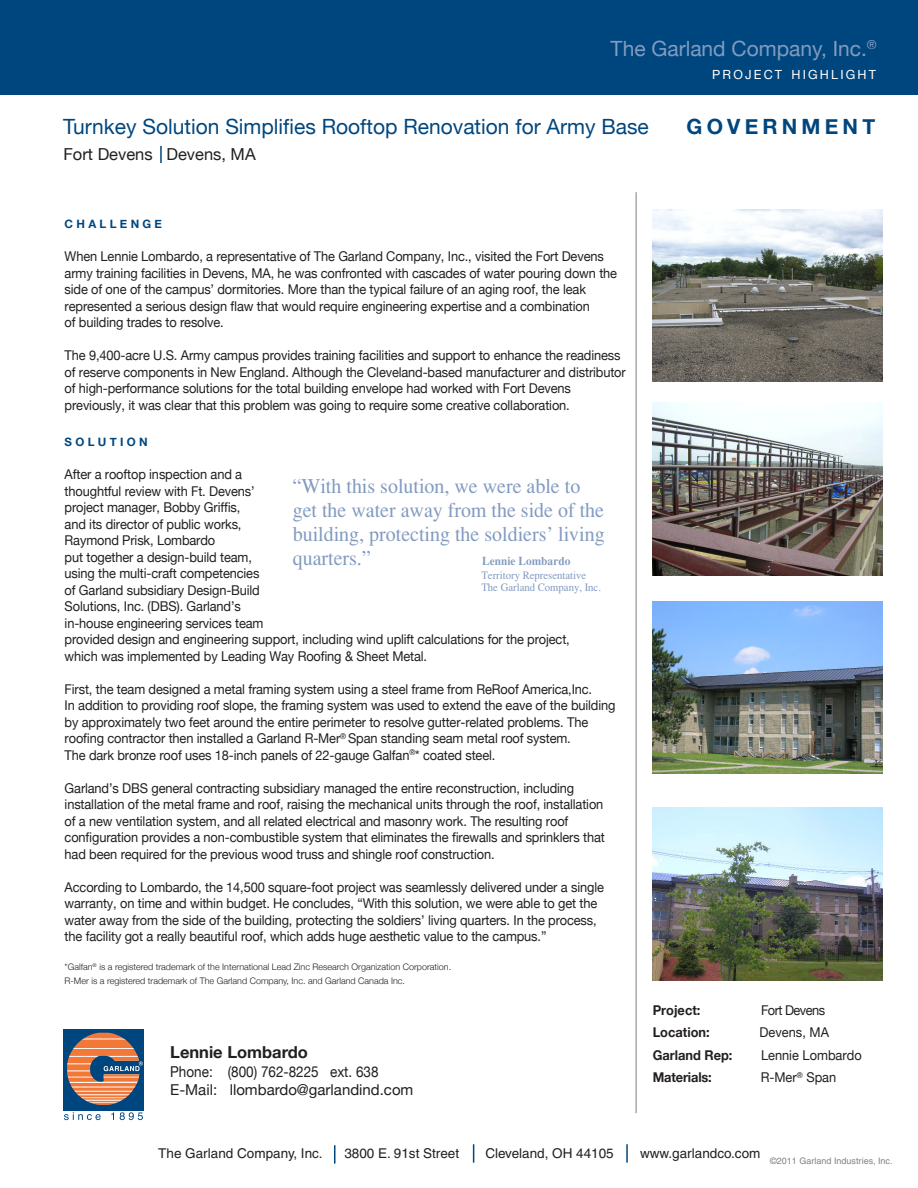
<style>
.page{position:relative;width:918px;height:1188px;background:#fff}
.page>*{position:absolute;margin:0;border:0;box-sizing:border-box;transform-origin:0 0}
.t1{font:21px/24px "Times";color:#829bc1;scale:.95 1}
.t2{font:21px "Helvetica Neue";color:#00467e}
.t3{font:21px "Helvetica Neue";color:#829bc1}
.t4{font:700 21px "Helvetica Neue";letter-spacing:.2em;color:#00467e}
.t5{font:16.5px "Helvetica Neue";color:#231f20}
.t6{font:700 16.5px "Helvetica Neue";color:#231f20}
.t7{font:15px "Helvetica Neue";color:#231f20}
.t8{font:15px "Helvetica Neue";color:#231f20;scale:.9 1}
.t9{font:13.5px/16.5px "Helvetica Neue";letter-spacing:-.01em;color:#231f20;scale:.95 1}
.t10{font:13.5px "Helvetica";color:#231f20}
.t11{font:700 13.5px "Helvetica Neue";color:#231f20;scale:.95 1}
.t12{font:13.5px "Helvetica Neue";letter-spacing:-.04em;color:#231f20;scale:.95 1}
.t13{font:12.6px "Helvetica Neue";letter-spacing:.17em;color:#fff}
.t14{font:700 12px "Times";color:#829bc1;scale:.95 1}
.t15{font:700 11.55px "Helvetica Neue";letter-spacing:.285em;color:#00467e}
.t16{font:11.25px "Times";color:#829bc1;scale:.95 1}
.t17{font:300 9px "Helvetica Neue";color:#231f20}
.t18{font:9px "Helvetica";color:#808285}
</style>
<div class="page">
<svg style="left:334px;top:1145px;width:1px;height:19px"></svg>
<svg style="left:473px;top:1144px;width:1px;height:19px"></svg>
<svg style="left:626px;top:1144px;width:2px;height:19px"></svg>
<div style="left:0;top:0;width:918px;height:94px;background:#00467e"></div>
<hr style="left:635px;top:192px;width:2px;height:921px;background:#a8a9ad">
<div style="left:63px;top:1029px;width:81px;height:82px;background:#00467e"></div>
<svg style="left:64px;top:1112px;width:37px;height:8px"></svg>
<svg style="left:111px;top:1112px;width:3px;height:8px"></svg>
<svg style="left:120px;top:1112px;width:23px;height:8px"></svg>
<svg style="left:67px;top:1033px;width:76px;height:72px"></svg>
<svg style="left:160px;top:146px;width:2px;height:17px"></svg>
<img style="left:653px;top:210px;width:229px;height:171px">
<img style="left:652px;top:402px;width:230px;height:173px">
<img style="left:653px;top:602px;width:229px;height:172px">
<img style="left:652px;top:807px;width:230px;height:174px">
<p class="t3" style="left:611px;top:36px;width:268px">The Garland Company, Inc.<sup>®</sup></p>
<p class="t2" style="left:63px;top:114px;width:587px">Turnkey Solution Simplifies Rooftop Renovation for Army Base</p>
<p class="t5" style="left:63px;top:144px;width:194px">Fort Devens Devens, MA</p>
<p class="t15" style="left:65px;top:217px;width:99px">CHALLENGE</p>
<p class="t9" style="left:65px;top:248px;width:569px">When Lennie Lombardo, a representative of The Garland Company, Inc., visited the Fort Devens</p>
<p class="t9" style="left:65px;top:265px;width:583px">army training facilities in Devens, MA, he was confronted with cascades of water pouring down the side of one of the campus’ dormitories. More than the typical failure of an aging roof, the leak</p>
<p class="t9" style="left:65px;top:298px;width:554px">represented a serious design flaw that would require engineering expertise and a combination</p>
<p class="t9" style="left:65px;top:314px;width:169px">of building trades to resolve.</p>
<p class="t9" style="left:65px;top:347px;width:587px">The 9,400-acre U.S. Army campus provides training facilities and support to enhance the readiness</p>
<p class="t9" style="left:65px;top:364px;width:592px">of reserve components in New England. Although the Cleveland-based manufacturer and distributor</p>
<p class="t9" style="left:65px;top:380px;width:534px">of high-performance solutions for the total building envelope had worked with Fort Devens</p>
<p class="t9" style="left:65px;top:397px;width:533px">previously, it was clear that this problem was going to require some creative collaboration.</p>
<p class="t15" style="left:65px;top:435px;width:85px">SOLUTION</p>
<p class="t9" style="left:65px;top:466px;width:202px">After a rooftop inspection and a thoughtful review with Ft. Devens’</p>
<p class="t9" style="left:65px;top:499px;width:187px">project manager, Bobby Griffis,</p>
<p class="t9" style="left:65px;top:515px;width:188px">and its director of public works,</p>
<p class="t9" style="left:65px;top:532px;width:160px">Raymond Prisk, Lombardo</p>
<p class="t9" style="left:65px;top:548px;width:199px">put together a design-build team,</p>
<p class="t9" style="left:65px;top:565px;width:207px">using the multi-craft competencies</p>
<p class="t9" style="left:65px;top:581px;width:207px">of Garland subsidiary Design-Build</p>
<p class="t9" style="left:65px;top:598px;width:533px">Solutions, Inc. (DBS). Garland’s<br>in-house engineering services team<br>provided design and engineering support, including wind uplift calculations for the project,</p>
<p class="t9" style="left:65px;top:647px;width:383px">which was implemented by Leading Way Roofing &amp; Sheet Metal.</p>
<p class="t9" style="left:65px;top:680px;width:557px">First, the team designed a metal framing system using a steel frame from ReRoof America,Inc.</p>
<p class="t9" style="left:65px;top:697px;width:581px">In addition to providing roof slope, the framing system was used to extend the eave of the building</p>
<p class="t9" style="left:65px;top:713px;width:553px">by approximately two feet around the entire perimeter to resolve gutter-related problems. The</p>
<p class="t9" style="left:65px;top:730px;width:534px">roofing contractor then installed a Garland R-Mer<sup>®</sup> Span standing seam metal roof system.</p>
<p class="t9" style="left:65px;top:746px;width:455px">The dark bronze roof uses 18-inch panels of 22-gauge Galfan<sup>®</sup>* coated steel.</p>
<p class="t9" style="left:65px;top:779px;width:538px">Garland’s DBS general contracting subsidiary managed the entire reconstruction, including</p>
<p class="t9" style="left:65px;top:796px;width:569px">installation of the metal frame and roof, raising the mechanical units through the roof, installation</p>
<p class="t9" style="left:65px;top:812px;width:532px">of a new ventilation system, and all related electrical and masonry work. The resulting roof</p>
<p class="t9" style="left:65px;top:829px;width:570px">configuration provides a non-combustible system that eliminates the firewalls and sprinklers that</p>
<p class="t9" style="left:65px;top:845px;width:454px">had been required for the previous wood truss and shingle roof construction.</p>
<p class="t9" style="left:65px;top:878px;width:569px">According to Lombardo, the 14,500 square-foot project was seamlessly delivered under a single</p>
<p class="t9" style="left:65px;top:895px;width:562px">warranty, on time and within budget. He concludes, “With this solution, we were able to get the</p>
<p class="t9" style="left:65px;top:911px;width:562px">water away from the side of the building, protecting the soldiers’ living quarters. In the process,</p>
<p class="t9" style="left:65px;top:928px;width:509px">the facility got a really beautiful roof, which adds huge aesthetic value to the campus.”</p>
<p class="t17" style="left:65px;top:962px;width:388px">*Galfan<sup>®</sup> is a registered trademark of the International Lead Zinc Research Organization Corporation.</p>
<p class="t17" style="left:65px;top:975px;width:342px">R-Mer is a registered trademark of The Garland Company, Inc. and Garland Canada Inc.</p>
<p class="t1" style="left:293px;top:474px;width:330px">“With this solution, we were able to get the water away from the side of the building, protecting the soldiers’ living quarters.”</p>
<p class="t14" style="left:482px;top:554px;width:95px">Lennie Lombardo</p>
<p class="t16" style="left:481px;top:569px;width:112px">Territory Representative</p>
<p class="t16" style="left:481px;top:581px;width:127px">The Garland Company, Inc.</p>
<p class="t13" style="left:712px;top:67px;width:165px">PROJECT HIGHLIGHT</p>
<p class="t4" style="left:687px;top:114px;width:190px">GOVERNMENT</p>
<p class="t6" style="left:170px;top:1042px;width:139px">Lennie Lombardo</p>
<p class="t8" style="left:170px;top:1063px;width:233px">Phone: (800) 762-8225 ext. 638</p>
<p class="t7" style="left:170px;top:1081px;width:245px">E-Mail: llombardo@garlandind.com</p>
<p class="t11" style="left:653px;top:1002px;width:52px">Project:</p>
<p class="t12" style="left:761px;top:1002px;width:69px">Fort Devens</p>
<p class="t11" style="left:653px;top:1024px;width:61px">Location:</p>
<p class="t9" style="left:760px;top:1024px;width:75px">Devens, MA</p>
<p class="t11" style="left:653px;top:1047px;width:85px">Garland Rep:</p>
<p class="t9" style="left:761px;top:1047px;width:108px">Lennie Lombardo</p>
<p class="t11" style="left:653px;top:1069px;width:64px">Materials:</p>
<p class="t9" style="left:761px;top:1069px;width:81px">R-Mer<sup>®</sup> Span</p>
<p class="t10" style="left:158px;top:1146px;width:166px">The Garland Company, Inc.</p>
<p class="t10" style="left:344px;top:1146px;width:116px">3800 E. 91st Street</p>
<p class="t10" style="left:485px;top:1146px;width:130px">Cleveland, OH 44105</p>
<p class="t10" style="left:640px;top:1146px;width:122px">www.garlandco.com</p>
<p class="t18" style="left:770px;top:1156px;width:124px">©2011 Garland Industries, Inc.</p>
</div>
